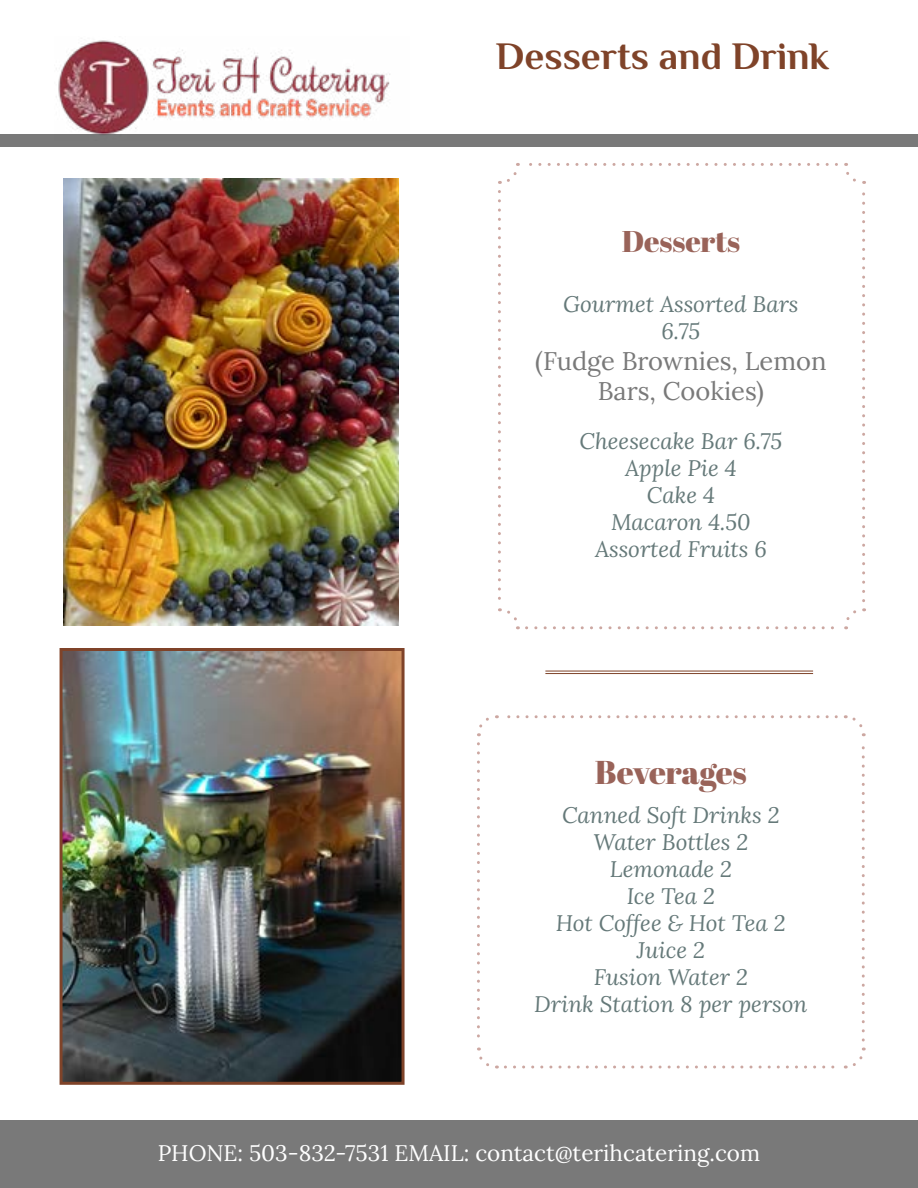
<style>
.page{position:relative;width:918px;height:1188px;background:#fff}
.page>*{position:absolute;margin:0;border:0;box-sizing:border-box;transform-origin:0 0}
.t1{font:700 39px "Philosopher";color:#7f4329}
.t2{font:33px "Abril Fatface";letter-spacing:-.015em;color:#996359}
.t3{font:30px "Abril Fatface";letter-spacing:-.005em;color:#996359}
.t4{font:25.5px/30.6px "Lora";color:#797979;text-align:center}
.t5{font:italic 22.5px/27px "Lora";color:#657979;text-align:center}
.t6{font:22.5px "Lora";color:#fff}
</style>
<div class="page">
<svg style="left:477px;top:744px;width:20px;height:325px"></svg>
<svg style="left:505px;top:1048px;width:361px;height:21px"></svg>
<svg style="left:845px;top:715px;width:20px;height:325px"></svg>
<svg style="left:477px;top:715px;width:359px;height:21px"></svg>
<hr style="left:545px;top:671px;width:268px;height:1px;background:#7f4329">
<hr style="left:545px;top:673px;width:268px;height:1px;background:#7f4329">
<svg style="left:498px;top:192px;width:22px;height:437px"></svg>
<svg style="left:527px;top:608px;width:338px;height:21px"></svg>
<svg style="left:844px;top:163px;width:21px;height:438px"></svg>
<svg style="left:499px;top:163px;width:338px;height:21px"></svg>
<img style="left:64px;top:652px;width:337px;height:429px">
<div style="left:60px;top:648px;width:345px;height:437px;border:3px solid #7f4329"></div>
<div style="left:0;top:134px;width:918px;height:13px;background:#797979"></div>
<img style="left:64px;top:178px;width:335px;height:447px">
<img style="left:56px;top:40px;width:334px;height:95px">
<div style="left:0;top:1120px;width:918px;height:68px;background:#797979"></div>
<h1 class="t1" style="left:496px;top:30px;width:335px">Desserts and Drink</h1>
<h3 class="t3" style="left:622px;top:220px;width:120px">Desserts</h3>
<p class="t5" style="left:563px;top:290px;width:237px">Gourmet Assorted Bars<br>6.75</p>
<p class="t4" style="left:535px;top:344px;width:293px">(Fudge Brownies, Lemon<br>Bars, Cookies)</p>
<p class="t5" style="left:580px;top:427px;width:204px">Cheesecake Bar 6.75<br>Apple Pie 4<br>Cake 4<br>Macaron 4.50<br>Assorted Fruits 6</p>
<h2 class="t2" style="left:595px;top:749px;width:154px">Beverages</h2>
<p class="t5" style="left:534px;top:801px;width:275px">Canned Soft Drinks 2<br>Water Bottles 2<br>Lemonade 2<br>Ice Tea 2<br>Hot Coffee &amp; Hot Tea 2<br>Juice 2<br>Fusion Water 2<br>Drink Station 8 per person</p>
<p class="t6" style="left:158px;top:1136px;width:604px">PHONE: 503-832-7531 EMAIL: contact@terihcatering.com</p>
</div>
